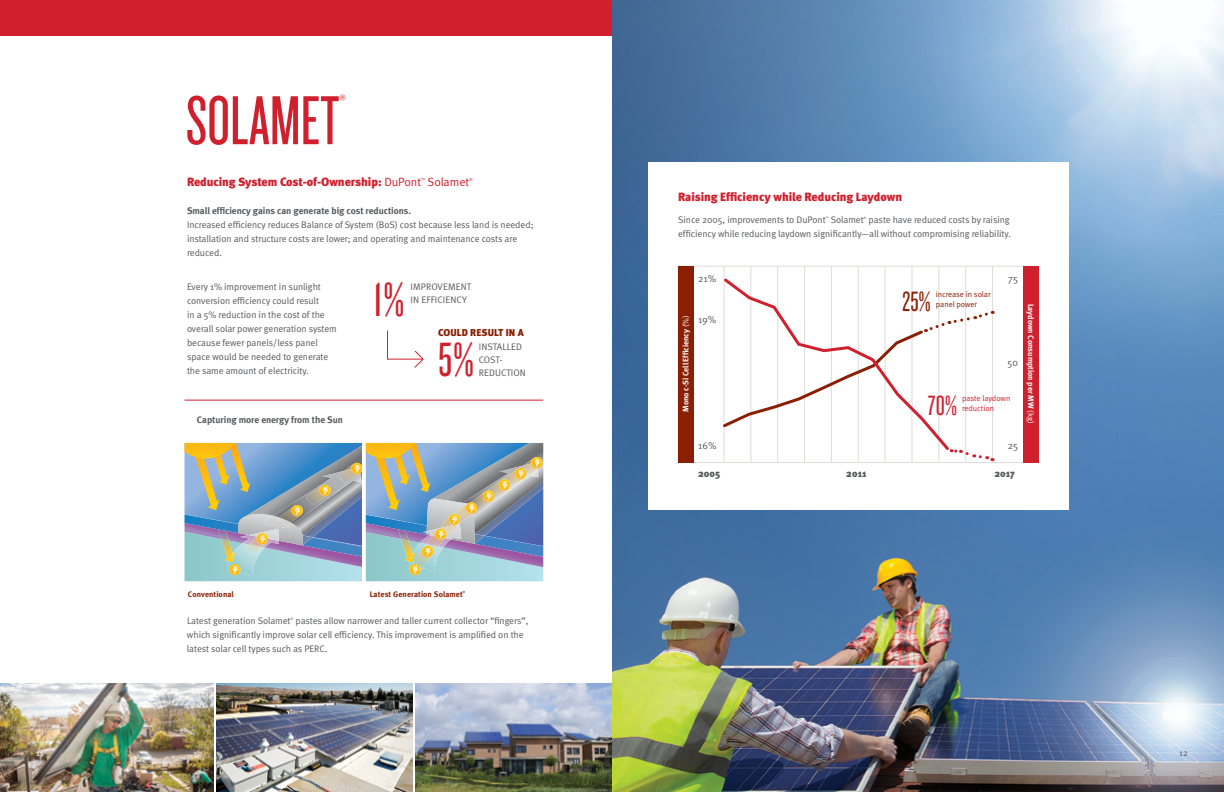
<style>
.page{position:relative;width:1224px;height:792px;background:#fff}
.page>*{position:absolute;margin:0;border:0;box-sizing:border-box;transform-origin:0 0}
.t1{font:72px "Knockout 27 Junior Bantamwt";color:#d0202e}
.t2{font:50px "Knockout 27 Junior Bantamwt";color:#d0202e}
.t3{font:29px "Knockout 27 Junior Bantamwt";color:#8a1f03}
.t4{font:29px "Knockout 27 Junior Bantamwt";color:#d0202e}
.t5{font:25.2px "Knockout 27 Junior Bantamwt";color:#d0202e}
.t6{font:12px "Meta Black LF";letter-spacing:-.005em;color:#d0202e}
.t7{font:900 12px "Meta";letter-spacing:-.005em;color:#d0202e}
.t8{font:12px "Meta Normal";letter-spacing:-.005em;color:#d0202e}
.t9{font:10px "Meta Normal";color:#58595b}
.t10{font:900 10px "Meta";letter-spacing:.01em;color:#8a1f03}
.t11{font:900 10px "Meta";letter-spacing:.01em;color:#58595b}
.t12{font:9.5px/14px "Meta Normal";letter-spacing:-.005em;color:#58595b}
.t13{font:700 9.5px "Meta";letter-spacing:-.005em;color:#58595b}
.t14{font:9px "Meta Normal";color:#fff}
.t15{font:9px "Meta Normal";color:#58595b}
.t16{font:700 8px "Meta";letter-spacing:-.005em;color:#fff}
.t17{font:700 8px "Meta";letter-spacing:.01em;color:#8a1f03}
.t18{font:8px/9.6px "Meta Normal";letter-spacing:-.005em;color:#8a1f03}
.t19{font:8px/9.6px "Meta Normal";letter-spacing:-.005em;color:#d0202e}
.t20{font:4.2px "Meta Normal";color:#d0202e}
.t21{font:3.3px "Meta Normal";color:#58595b}
.t22{font:700 2.8px "Meta";color:#8a1f03}
.s1{font-family:"Meta Normal"}
.s2{font-family:"Meta Normal";font-weight:400}
</style>
<div class="page">
<svg style="left:185px;top:443px;width:358px;height:138px;background:#91a8b4"></svg>
<div style="left:0;top:0;width:613px;height:36px;background:#d0202e"></div>
<img style="left:216px;top:683px;width:197px;height:109px">
<img style="left:415px;top:683px;width:197px;height:109px">
<img style="left:0;top:683px;width:213px;height:109px">
<hr style="left:185px;top:400px;width:358px;height:1px;background:#d0202e">
<hr style="left:387px;top:359px;width:36px;height:1px;background:#d0202e">
<svg style="left:387px;top:331px;width:1px;height:28px"></svg>
<svg style="left:414px;top:350px;width:10px;height:18px"></svg>
<img style="left:612px;top:0;width:612px;height:792px">
<div style="left:648px;top:163px;width:420px;height:347px;background:#fff"></div>
<div style="left:678px;top:266px;width:16px;height:196px;background:#8a1f03"></div>
<div style="left:1023px;top:266px;width:16px;height:196px;background:#d0202e"></div>
<hr style="left:724px;top:266px;width:1px;height:196px;background:#e0dcd9">
<hr style="left:751px;top:266px;width:1px;height:196px;background:#e0dcd9">
<hr style="left:778px;top:266px;width:1px;height:196px;background:#e0dcd9">
<hr style="left:804px;top:266px;width:1px;height:196px;background:#e0dcd9">
<hr style="left:831px;top:266px;width:1px;height:196px;background:#e0dcd9">
<hr style="left:858px;top:266px;width:1px;height:196px;background:#e0dcd9">
<hr style="left:885px;top:266px;width:1px;height:196px;background:#e0dcd9">
<hr style="left:912px;top:266px;width:1px;height:196px;background:#e0dcd9">
<hr style="left:939px;top:266px;width:1px;height:196px;background:#e0dcd9">
<hr style="left:965px;top:266px;width:1px;height:196px;background:#e0dcd9">
<hr style="left:992px;top:266px;width:1px;height:196px;background:#e0dcd9">
<svg style="left:723px;top:276px;width:229px;height:177px"></svg>
<svg style="left:951px;top:449px;width:45px;height:14px"></svg>
<h1 class="t1" style="left:186px;top:78px;width:155px">SOLAMET</h1>
<h3 class="t5" style="left:339px;top:89px;width:8px">®</h3>
<p class="t6" style="left:187px;top:175px;width:236px">Reducing System Cost-of-Ownership: <span class="s1">DuPont</span></p>
<p class="t20" style="left:421px;top:177px;width:6px">™</p>
<p class="t8" style="left:428px;top:175px;width:43px">Solamet</p>
<p class="t20" style="left:469px;top:177px;width:5px">®</p>
<p class="t13" style="left:187px;top:205px;width:226px">Small efficiency gains can generate big cost reductions.</p>
<p class="t12" style="left:187px;top:218px;width:348px">Increased efficiency reduces Balance of System (BoS) cost because less land is needed; installation and structure costs are lower; and operating and maintenance costs are reduced.</p>
<p class="t12" style="left:187px;top:279px;width:151px">Every 1% improvement in sunlight conversion efficiency could result<br>in a 5% reduction in the cost of the overall solar power generation system because fewer panels/less panel space would be needed to generate the same amount of electricity.</p>
<h2 class="t2" style="left:374px;top:270px;width:32px">1%</h2>
<p class="t12" style="left:411px;top:280px;width:62px;line-height:13px">IMPROVEMENT<br>IN EFFICIENCY</p>
<p class="t10" style="left:438px;top:326px;width:87px">COULD RESULT IN A</p>
<h2 class="t2" style="left:438px;top:331px;width:37px">5%</h2>
<p class="t12" style="left:479px;top:340px;width:49px;line-height:13px">INSTALLED<br>COST-<br>REDUCTION</p>
<p class="t13" style="left:197px;top:414px;width:147px">Capturing more energy from the Sun</p>
<p class="t17" style="left:188px;top:589px;width:48px">Conventional</p>
<p class="t17" style="left:370px;top:589px;width:95px">Latest Generation Solamet</p>
<p class="t22" style="left:463px;top:591px;width:4px">®</p>
<p class="t12" style="left:187px;top:614px;width:343px;text-indent:109px">pastes allow narrower and taller current collector “fingers”, which significantly improve solar cell efficiency. This improvement is amplified on the latest solar cell types such as PERC.</p>
<p class="t12" style="left:187px;top:614px;width:105px">Latest generation Solamet</p>
<p class="t21" style="left:291px;top:617px;width:4px">®</p>
<p class="t7" style="left:678px;top:190px;width:226px">Raising Efficiency while Reducing Laydown</p>
<p class="t12" style="left:678px;top:213px;width:334px;text-align:right">paste have reduced costs by raising<br>efficiency while reducing laydown significantly—all without compromising reliability.</p>
<p class="t12" style="left:678px;top:213px;width:149px">Since 2005, improvements to DuPont</p>
<p class="t21" style="left:826px;top:216px;width:5px">™</p>
<p class="t12" style="left:831px;top:213px;width:34px">Solamet</p>
<p class="t21" style="left:864px;top:216px;width:4px">®</p>
<p class="t9" style="left:698px;top:273px;width:20px">21%</p>
<p class="t9" style="left:1008px;top:273px;width:11px">75</p>
<p class="t16" style="left:681px;top:412px;width:98px;rotate:-90deg">Mono c-Si Cell Efficiency <span class="s2">(%)</span></p>
<p class="t9" style="left:698px;top:313px;width:20px">19%</p>
<h3 class="t3" style="left:903px;top:285px;width:30px">25%</h3>
<p class="t18" style="left:936px;top:289px;width:56px">increase in solar panel power</p>
<p class="t9" style="left:1007px;top:357px;width:12px">50</p>
<h3 class="t4" style="left:928px;top:389px;width:30px">70%</h3>
<p class="t19" style="left:962px;top:394px;width:50px">paste laydown reduction</p>
<p class="t9" style="left:698px;top:440px;width:20px">16%</p>
<p class="t9" style="left:1008px;top:440px;width:12px">25</p>
<p class="t11" style="left:698px;top:468px;width:24px">2005</p>
<p class="t11" style="left:846px;top:468px;width:22px">2011</p>
<p class="t11" style="left:994px;top:468px;width:22px">2017</p>
<p class="t16" style="left:1036px;top:304px;width:121px;rotate:90deg">Laydown Consumption per MW <span class="s2">(kg)</span></p>
<p class="t14" style="left:36px;top:748px;width:9px">11</p>
<p class="t15" style="left:1179px;top:748px;width:10px">12</p>
</div>
